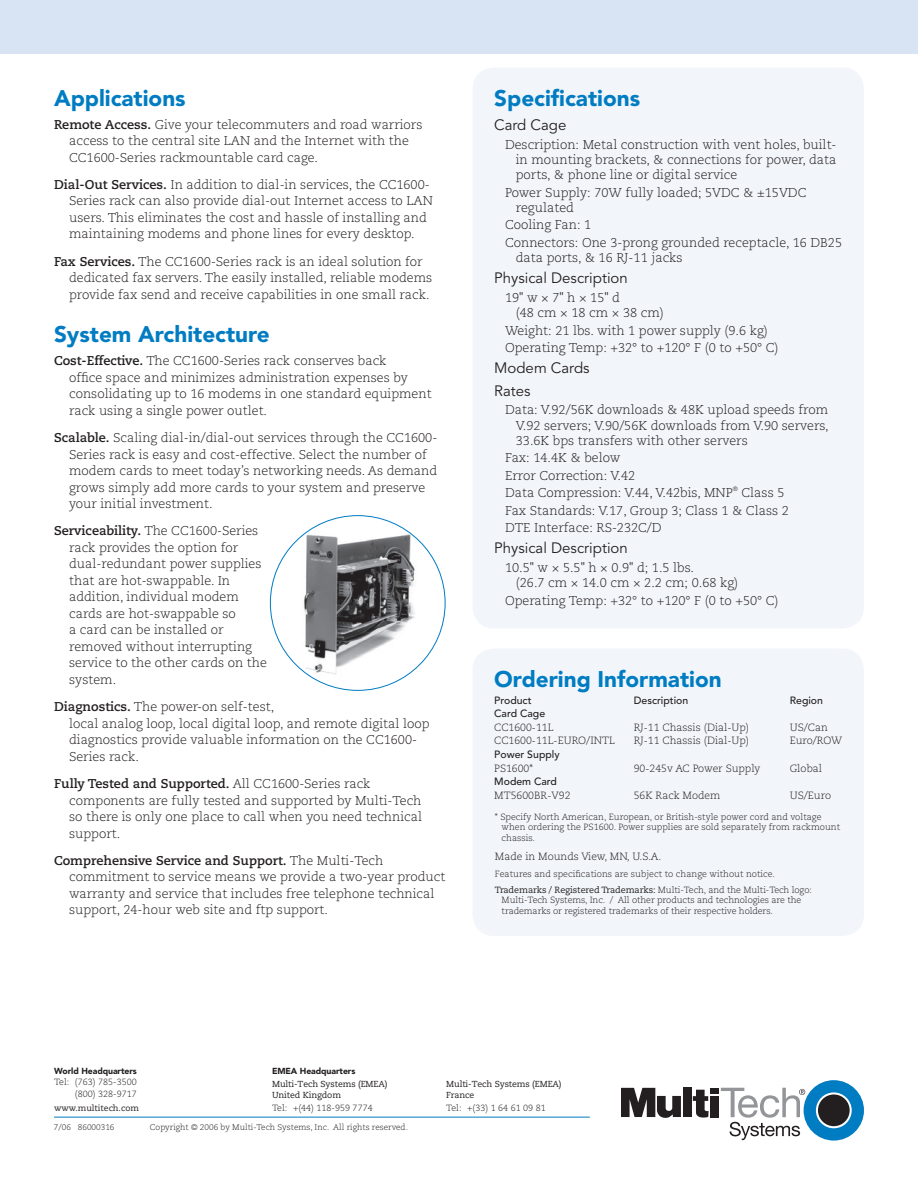
<style>
.page{position:relative;width:918px;height:1188px;background:#fff}
.page>*{position:absolute;margin:0;border:0;box-sizing:border-box;transform-origin:0 0}
.t1{font:900 22.5px "Avenir";color:#007cc2}
.t2{font:15px/22.4px "Avenir";color:#231f20}
.t3{font:300 12.75px/16.5px "Caecilia";color:#231f20}
.t4{font:300 10.5px "Caecilia";color:#231f20}
.t5{font:500 10.5px "Avenir";color:#231f20}
.t6{font:300 9px/10.5px "Caecilia";color:#231f20}
.t7{font:8.7px/10.5px "Caecilia";letter-spacing:-.01em;color:#231f20}
.t8{font:900 8.7px "Avenir";letter-spacing:-.01em;color:#231f20}
.t9{font:8.55px "Caecilia";color:#231f20}
.t10{font:300 8.25px "Caecilia";color:#231f20}
.t11{font:300 6.3px "Caecilia";color:#231f20}
.s1{font-weight:700}
.s2{font-weight:400}
</style>
<div class="page">
<div style="left:0;top:0;width:918px;height:54px;background:#d8e4f3"></div>
<hr style="left:54px;top:1117px;width:536px;height:1px;background:#007cc2">
<div style="left:804px;top:1080px;width:60px;height:61px;background:#007cc2;border-radius:50%"></div>
<svg style="left:816px;top:1092px;width:36px;height:36px"></svg>
<div style="left:818px;top:1095px;width:32px;height:31px;background:#231f20;border-radius:50%"></div>
<div style="left:683px;top:1088px;width:9px;height:29px;background:#231f20"></div>
<div style="left:710px;top:1096px;width:9px;height:21px;background:#231f20"></div>
<div style="left:710px;top:1088px;width:9px;height:5px;background:#231f20"></div>
<svg style="left:621px;top:1088px;width:60px;height:30px"></svg>
<svg style="left:693px;top:1090px;width:16px;height:28px"></svg>
<svg style="left:721px;top:1088px;width:84px;height:52px"></svg>
<div style="left:473px;top:649px;width:391px;height:287px;background:#f2f6fb"></div>
<div style="left:473px;top:68px;width:391px;height:560px;background:#f2f6fb"></div>
<img style="left:301px;top:532px;width:117px;height:144px">
<h1 class="t1" style="left:54px;top:84px;width:133px">Applications</h1>
<p class="t3" style="left:69px;top:116px;width:355px;text-indent:-15px"><span class="s1">Remote Access.</span> Give your telecommuters and road warriors access to the central site LAN and the Internet with the<br>CC1600-Series rackmountable card cage.</p>
<p class="t3" style="left:69px;top:177px;width:365px;text-indent:-15px"><span class="s1">Dial-Out Services.</span> In addition to dial-in services, the CC1600- Series rack can also provide dial-out Internet access to LAN users. This eliminates the cost and hassle of installing and maintaining modems and phone lines for every desktop.</p>
<p class="t3" style="left:69px;top:253px;width:365px;text-indent:-15px"><span class="s1">Fax Services.</span> The CC1600-Series rack is an ideal solution for dedicated fax servers. The easily installed, reliable modems provide fax send and receive capabilities in one small rack.</p>
<h1 class="t1" style="left:54px;top:321px;width:217px">System Architecture</h1>
<p class="t3" style="left:69px;top:353px;width:364px;text-indent:-15px"><span class="s1">Cost-Effective.</span> The CC1600-Series rack conserves back<br>office space and minimizes administration expenses by consolidating up to 16 modems in one standard equipment rack using a single power outlet.</p>
<p class="t3" style="left:69px;top:430px;width:370px;text-indent:-15px"><span class="s1">Scalable.</span> Scaling dial-in/dial-out services through the CC1600- Series rack is easy and cost-effective. Select the number of modem cards to meet today’s networking needs. As demand grows simply add more cards to your system and preserve your initial investment.</p>
<p class="t3" style="left:69px;top:523px;width:199px;text-indent:-15px"><span class="s1">Serviceability.</span> The CC1600-Series rack provides the option for dual-redundant power supplies that are hot-swappable. In addition, individual modem cards are hot-swappable so<br>a card can be installed or removed without interrupting service to the other cards on the system.</p>
<p class="t3" style="left:69px;top:699px;width:362px;text-indent:-15px"><span class="s1">Diagnostics.</span> The power-on self-test,<br>local analog loop, local digital loop, and remote digital loop diagnostics provide valuable information on the CC1600- Series rack.</p>
<p class="t3" style="left:69px;top:776px;width:355px;text-indent:-15px"><span class="s1">Fully Tested and Supported.</span> All CC1600-Series rack components are fully tested and supported by Multi-Tech so there is only one place to call when you need technical support.</p>
<p class="t3" style="left:69px;top:853px;width:378px;text-indent:-15px"><span class="s1">Comprehensive Service and Support.</span> The Multi-Tech commitment to service means we provide a two-year product warranty and service that includes free telephone technical support, 24-hour web site and ftp support.</p>
<h1 class="t1" style="left:494px;top:84px;width:147px">Specifications</h1>
<p class="t2" style="left:494px;top:114px;width:74px">Card Cage</p>
<p class="t3" style="left:516px;top:137px;width:322px;line-height:15.3px;text-align:justify;text-indent:-11px">Description: Metal construction with vent holes, built&shy;in mounting brackets, &amp; connections for power, data ports, &amp; phone line or digital service</p>
<p class="t3" style="left:516px;top:185px;width:292px;line-height:15.3px;text-indent:-11px">Power Supply: 70W fully loaded; 5VDC &amp; ±15VDC regulated</p>
<p class="t3" style="left:505px;top:217px;width:339px;line-height:17.4px">Cooling Fan: 1<br>Connectors: One 3-prong grounded receptacle, 16 DB25</p>
<p class="t3" style="left:516px;top:250px;width:168px">data ports, &amp; 16 RJ-11 jacks</p>
<p class="t2" style="left:494px;top:267px;width:135px">Physical Description</p>
<p class="t3" style="left:516px;top:290px;width:150px;line-height:15.3px;text-indent:-11px">19" w × 7" h × 15" d<br>(48 cm × 18 cm × 38 cm)</p>
<p class="t3" style="left:505px;top:322px;width:275px;line-height:17.4px">Weight: 21 lbs. with 1 power supply (9.6 kg)<br>Operating Temp: +32° to +120° F (0 to +50° C)</p>
<p class="t2" style="left:494px;top:357px;width:97px">Modem Cards<br>Rates</p>
<p class="t3" style="left:516px;top:403px;width:315px;line-height:15.3px;text-align:justify;text-indent:-11px">Data: V.92/56K downloads &amp; 48K upload speeds from V.92 servers; V.90/56K downloads from V.90 servers, 33.6K bps transfers with other servers</p>
<p class="t3" style="left:505px;top:450px;width:229px;line-height:17.4px">Fax: 14.4K &amp; below<br>Error Correction: V.42<br>Data Compression: V.44, V.42bis, MNP</p>
<p class="t11" style="left:733px;top:486px;width:7px">®</p>
<p class="t3" style="left:505px;top:484px;width:285px;line-height:17.4px;text-indent:236px">Class 5<br>Fax Standards: V.17, Group 3; Class 1 &amp; Class 2<br>DTE Interface: RS-232C/D</p>
<p class="t2" style="left:494px;top:537px;width:135px">Physical Description</p>
<p class="t3" style="left:516px;top:560px;width:224px;line-height:15.3px;text-indent:-11px">10.5" w × 5.5" h × 0.9" d; 1.5 lbs.<br>(26.7 cm × 14.0 cm × 2.2 cm; 0.68 kg)</p>
<p class="t3" style="left:505px;top:592px;width:275px">Operating Temp: +32° to +120° F (0 to +50° C)</p>
<h1 class="t1" style="left:494px;top:665px;width:229px">Ordering Information</h1>
<p class="t5" style="left:494px;top:694px;width:39px">Product</p>
<p class="t5" style="left:634px;top:694px;width:56px">Description</p>
<p class="t5" style="left:790px;top:694px;width:35px">Region</p>
<p class="t5" style="left:494px;top:707px;width:52px">Card Cage</p>
<p class="t4" style="left:494px;top:721px;width:61px">CC1600-11L</p>
<p class="t4" style="left:634px;top:721px;width:117px">RJ-11 Chassis (Dial-Up)</p>
<p class="t4" style="left:790px;top:721px;width:40px">US/Can</p>
<p class="t4" style="left:494px;top:735px;width:122px">CC1600-11L-EURO/INTL</p>
<p class="t4" style="left:634px;top:735px;width:117px">RJ-11 Chassis (Dial-Up)</p>
<p class="t4" style="left:790px;top:735px;width:54px">Euro/ROW</p>
<p class="t5" style="left:494px;top:748px;width:67px">Power Supply</p>
<p class="t4" style="left:494px;top:762px;width:40px">PS1600*</p>
<p class="t4" style="left:634px;top:762px;width:128px">90-245v AC Power Supply</p>
<p class="t4" style="left:790px;top:762px;width:34px">Global</p>
<p class="t5" style="left:494px;top:776px;width:64px">Modem Card</p>
<p class="t4" style="left:494px;top:790px;width:78px">MT5600BR-V92</p>
<p class="t4" style="left:634px;top:790px;width:88px">56K Rack Modem</p>
<p class="t4" style="left:790px;top:790px;width:43px">US/Euro</p>
<p class="t6" style="left:502px;top:811px;width:340px;text-indent:-7px">* Specify North American, European, or British-style power cord and voltage when ordering the PS1600. Power supplies are sold separately from rackmount chassis.</p>
<p class="t4" style="left:495px;top:850px;width:168px">Made in Mounds View, MN, U.S.A.</p>
<p class="t6" style="left:495px;top:866px;width:319px;line-height:15.9px">Features and specifications are subject to change without notice.<br><span class="s2">Trademarks / Registered Trademarks:</span> Multi-Tech, and the Multi-Tech logo:</p>
<p class="t6" style="left:502px;top:895px;width:301px">Multi-Tech Systems, Inc. / All other products and technologies are the trademarks or registered trademarks of their respective holders.</p>
<p class="t8" style="left:54px;top:1066px;width:84px">World Headquarters</p>
<p class="t6" style="left:54px;top:1077px;width:84px;line-height:11.2px;text-align:right">Tel: (763) 785-3500 (800) 328-9717</p>
<p class="t9" style="left:54px;top:1103px;width:87px">www.multitech.com</p>
<p class="t8" style="left:272px;top:1066px;width:85px">EMEA Headquarters</p>
<p class="t7" style="left:272px;top:1079px;width:117px">Multi-Tech Systems (EMEA)<br>United Kingdom</p>
<p class="t6" style="left:272px;top:1103px;width:102px">Tel: +(44) 118-959 7774</p>
<p class="t10" style="left:54px;top:1122px;width:62px">7/06 86000316</p>
<p class="t10" style="left:150px;top:1122px;width:259px">Copyright © 2006 by Multi-Tech Systems, Inc. All rights reserved.</p>
<p class="t7" style="left:446px;top:1079px;width:117px">Multi-Tech Systems (EMEA)<br>France</p>
<p class="t6" style="left:446px;top:1103px;width:101px">Tel: +(33) 1 64 61 09 81</p>
</div>
